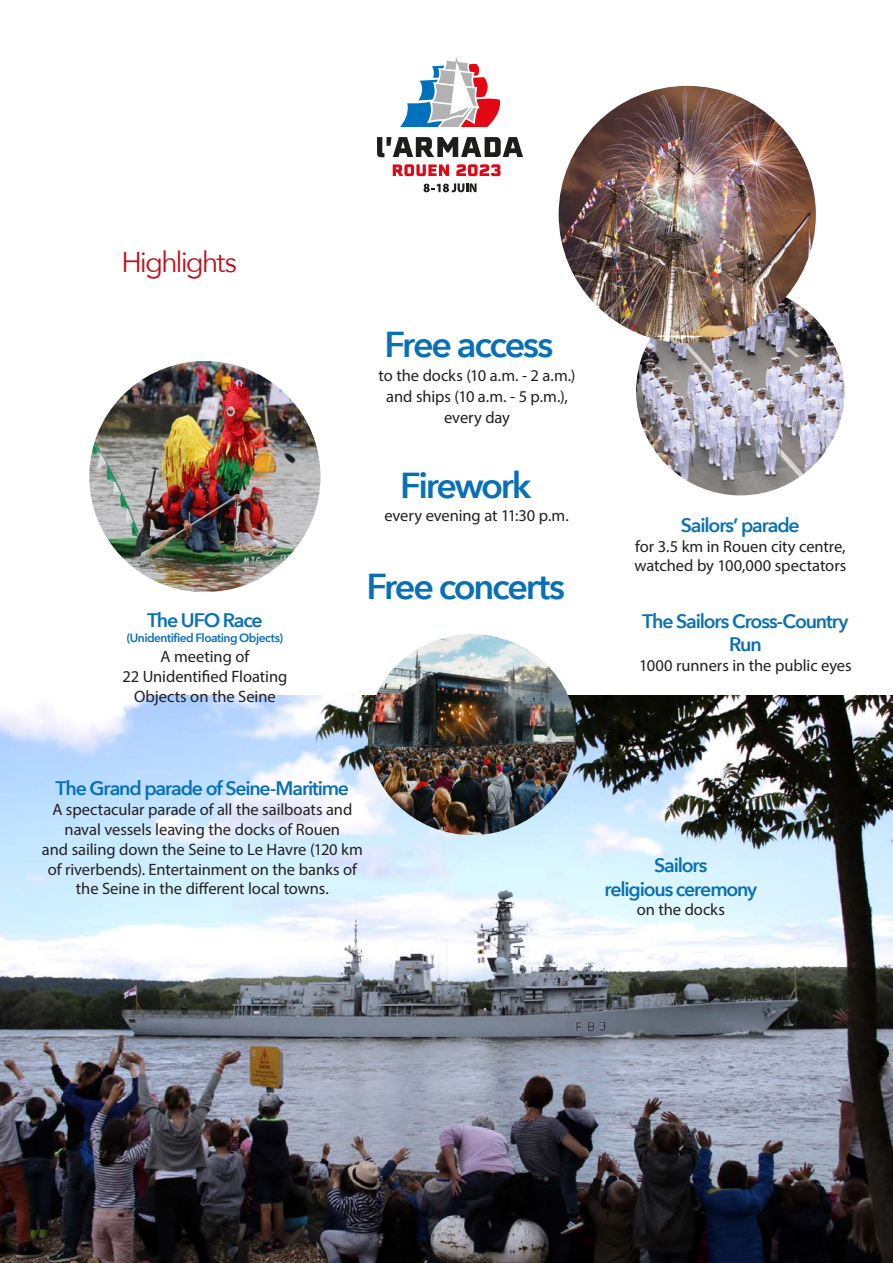
<style>
.page{position:relative;width:893px;height:1263px;background:#fff}
.page>*{position:absolute;margin:0;border:0;box-sizing:border-box;transform-origin:0 0}
.t1{font:600 36px "Avenir Next";letter-spacing:-.065em;color:#0970b6}
.t2{font:28.5px "Avenir Next";letter-spacing:-.07em;color:#c20e1a}
.t3{font:600 19.5px/23.4px "Avenir Next";letter-spacing:-.06em;color:#0970b6;text-align:center}
.t4{font:16.5px/19.8px "Myriad Pro";letter-spacing:-.005em;color:#231f20;text-align:center}
.t5{font:600 12px "Avenir Next";letter-spacing:-.04em;color:#0970b6}
</style>
<div class="page">
<svg style="left:400px;top:58px;width:101px;height:69px"></svg>
<svg style="left:393px;top:164px;width:56px;height:12px"></svg>
<svg style="left:456px;top:164px;width:45px;height:12px"></svg>
<svg style="left:377px;top:137px;width:146px;height:20px"></svg>
<svg style="left:424px;top:183px;width:52px;height:9px"></svg>
<img style="left:0;top:695px;width:893px;height:568px">
<img style="left:368px;top:634px;width:208px;height:201px">
<img style="left:89px;top:361px;width:232px;height:231px;border-radius:112px">
<img style="left:636px;top:287px;width:209px;height:208px;border-radius:104px">
<img style="left:559px;top:86px;width:257px;height:257px;border-radius:129px">
<p class="t2" style="left:121px;top:238px;width:117px">Highlights</p>
<p class="t3" style="left:147px;top:608px;width:117px">The UFO Race</p>
<p class="t5" style="left:127px;top:628px;width:158px">(Unidentified Floating Objects)</p>
<p class="t4" style="left:161px;top:646px;width:90px">A meeting of</p>
<p class="t4" style="left:122px;top:666px;width:166px">22 Unidentified Floating<br>Objects on the Seine</p>
<p class="t1" style="left:385px;top:313px;width:170px">Free access</p>
<p class="t4" style="left:379px;top:364px;width:198px;line-height:21px">to the docks (10 a.m. - 2 a.m.) and ships (10 a.m. - 5 p.m.), every day</p>
<p class="t1" style="left:400px;top:454px;width:133px">Firework</p>
<p class="t4" style="left:384px;top:506px;width:186px">every evening at 11:30 p.m.</p>
<p class="t1" style="left:366px;top:556px;width:200px">Free concerts</p>
<p class="t3" style="left:56px;top:776px;width:295px">The Grand parade of Seine-Maritime</p>
<p class="t4" style="left:52px;top:799px;width:301px">A spectacular parade of all the sailboats and</p>
<p class="t4" style="left:65px;top:819px;width:277px">naval vessels leaving the docks of Rouen</p>
<p class="t4" style="left:42px;top:839px;width:322px">and sailing down the Seine to Le Havre (120 km</p>
<p class="t4" style="left:48px;top:859px;width:311px">of riverbends). Entertainment on the banks of the Seine in the different local towns.</p>
<p class="t3" style="left:681px;top:513px;width:120px">Sailors’ parade</p>
<p class="t4" style="left:634px;top:536px;width:213px;text-align:left">for 3.5 km in Rouen city centre, watched by 100,000 spectators</p>
<p class="t3" style="left:642px;top:609px;width:208px">The Sailors Cross-Country<br>Run</p>
<p class="t4" style="left:639px;top:655px;width:214px">1000 runners in the public eyes</p>
<p class="t3" style="left:654px;top:853px;width:55px">Sailors</p>
<p class="t3" style="left:605px;top:876px;width:154px">religious ceremony</p>
<p class="t4" style="left:637px;top:900px;width:90px">on the docks</p>
</div>
